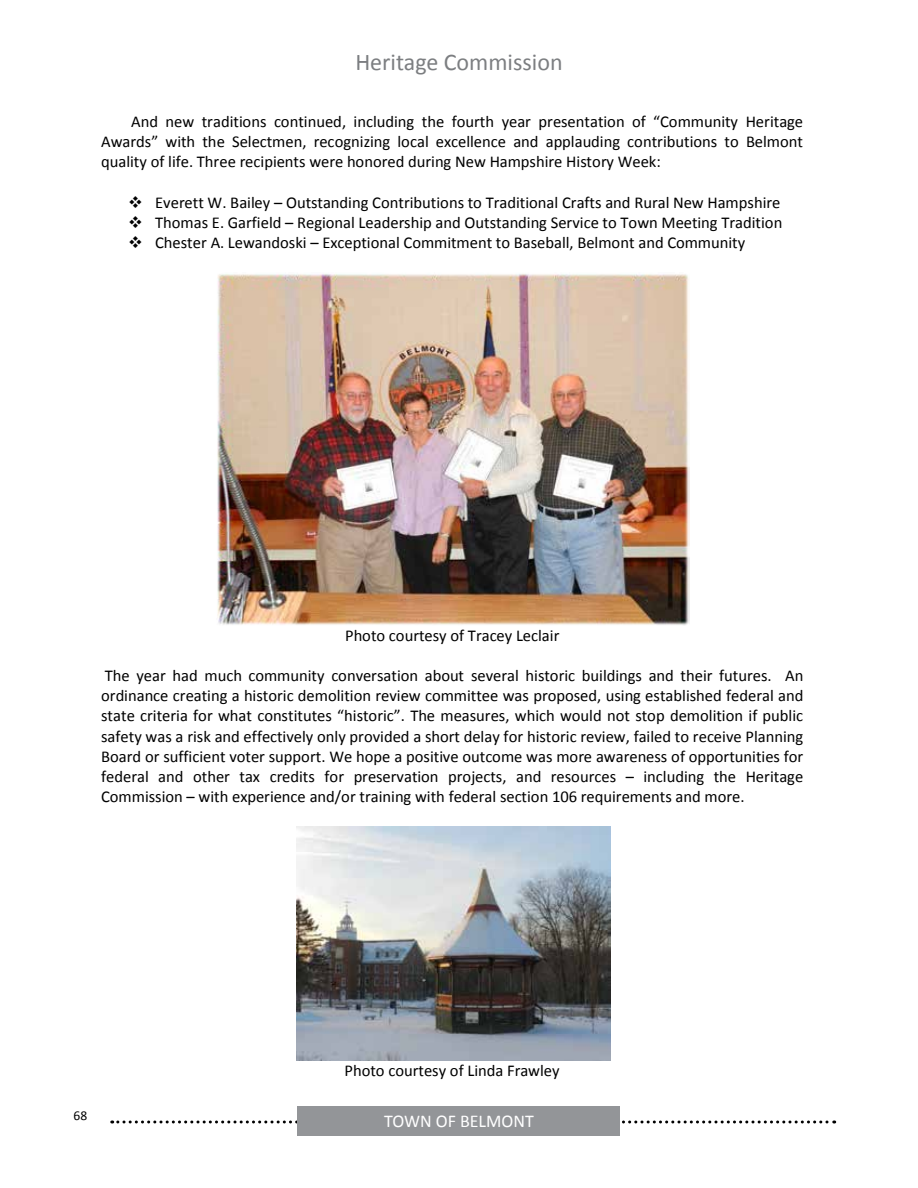
<style>
.page{position:relative;width:918px;height:1188px;background:#fff}
.page>*{position:absolute;margin:0;border:0;box-sizing:border-box;transform-origin:0 0}
.t1{font:24px "Calibri";color:#7c7e81}
.t2{font:18px "Calibri";color:#fff}
.t3{font:16.5px/20.1px "Calibri";color:#000;text-align:justify}
.t4{font:13.5px "Calibri";color:#000}
</style>
<div class="page">
<svg style="left:112px;top:1120px;width:723px;height:4px"></svg>
<div style="left:298px;top:1106px;width:322px;height:30px;background:#939598"></div>
<img style="left:217px;top:274px;width:473px;height:351px">
<img style="left:296px;top:827px;width:314px;height:234px">
<h1 class="t1" style="left:355px;top:47px;width:209px">Heritage Commission</h1>
<p class="t3" style="left:101px;top:112px;width:703px;text-indent:30px">And new traditions continued, including the fourth year presentation of “Community Heritage Awards” with the Selectmen, recognizing local excellence and applauding contributions to Belmont quality of life. Three recipients were honored during New Hampshire History Week:</p>
<p class="t3" style="left:128px;top:192px;width:654px">❖ Everett W. Bailey – Outstanding Contributions to Traditional Crafts and Rural New Hampshire</p>
<p class="t3" style="left:128px;top:212px;width:656px">❖ Thomas E. Garfield – Regional Leadership and Outstanding Service to Town Meeting Tradition</p>
<p class="t3" style="left:128px;top:232px;width:619px">❖ Chester A. Lewandoski – Exceptional Commitment to Baseball, Belmont and Community</p>
<p class="t3" style="left:345px;top:625px;width:216px">Photo courtesy of Tracey Leclair</p>
<p class="t3" style="left:101px;top:666px;width:704px">The year had much community conversation about several historic buildings and their futures. An ordinance creating a historic demolition review committee was proposed, using established federal and state criteria for what constitutes “historic”. The measures, which would not stop demolition if public safety was a risk and effectively only provided a short delay for historic review, failed to receive Planning Board or sufficient voter support. We hope a positive outcome was more awareness of opportunities for federal and other tax credits for preservation projects, and resources – including the Heritage Commission – with experience and/or training with federal section 106 requirements and more.</p>
<p class="t3" style="left:345px;top:1061px;width:217px">Photo courtesy of Linda Frawley</p>
<p class="t4" style="left:74px;top:1107px;width:15px">68</p>
<p class="t2" style="left:384px;top:1109px;width:151px">TOWN OF BELMONT</p>
</div>
